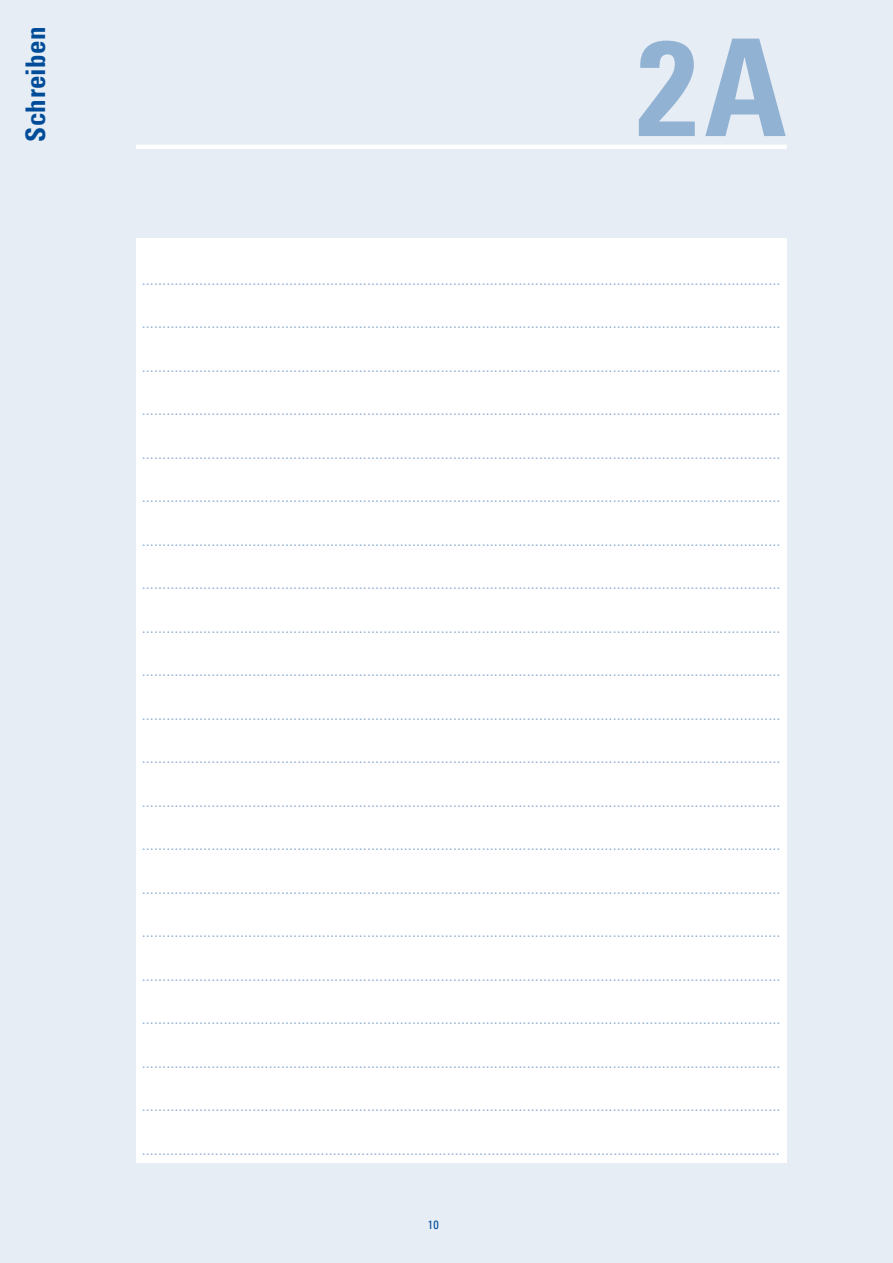
<style>
.page{position:relative;width:893px;height:1263px;background:#e6edf5}
.page>*{position:absolute;margin:0;border:0;box-sizing:border-box;transform-origin:0 0}
.t1{font:700 condensed 135px "Univers LT Std";color:#91b2d3}
.t2{font:700 condensed 27px "Univers LT Std";letter-spacing:.01em;color:#004c99}
.t3{font:condensed 15px "Univers LT Std";color:#91b2d3}
.t4{font:condensed 12px "Univers LT Std";color:#004c99}
</style>
<div class="page">
<hr style="left:136px;top:145px;width:651px;height:4px;background:#fff">
<div style="left:136px;top:238px;width:651px;height:925px;background:#fff"></div>
<h2 class="t2" style="left:19px;top:142px;width:117px;rotate:-90deg">Schreiben</h2>
<h1 class="t1" style="left:637px;top:5px;width:151px">2A</h1>
<p class="t3" style="left:142px;top:270px;width:640px">............................................................................................................................................................</p>
<p class="t3" style="left:142px;top:313px;width:640px">............................................................................................................................................................</p>
<p class="t3" style="left:142px;top:357px;width:640px">............................................................................................................................................................</p>
<p class="t3" style="left:142px;top:400px;width:640px">............................................................................................................................................................</p>
<p class="t3" style="left:142px;top:444px;width:640px">............................................................................................................................................................</p>
<p class="t3" style="left:142px;top:487px;width:640px">............................................................................................................................................................</p>
<p class="t3" style="left:142px;top:531px;width:640px">............................................................................................................................................................</p>
<p class="t3" style="left:142px;top:574px;width:640px">............................................................................................................................................................</p>
<p class="t3" style="left:142px;top:618px;width:640px">............................................................................................................................................................</p>
<p class="t3" style="left:142px;top:661px;width:640px">............................................................................................................................................................</p>
<p class="t3" style="left:142px;top:705px;width:640px">............................................................................................................................................................</p>
<p class="t3" style="left:142px;top:748px;width:640px">............................................................................................................................................................</p>
<p class="t3" style="left:142px;top:792px;width:640px">............................................................................................................................................................</p>
<p class="t3" style="left:142px;top:835px;width:640px">............................................................................................................................................................</p>
<p class="t3" style="left:142px;top:879px;width:640px">............................................................................................................................................................</p>
<p class="t3" style="left:142px;top:922px;width:640px">............................................................................................................................................................</p>
<p class="t3" style="left:142px;top:966px;width:640px">............................................................................................................................................................</p>
<p class="t3" style="left:142px;top:1009px;width:640px">............................................................................................................................................................</p>
<p class="t3" style="left:142px;top:1053px;width:640px">............................................................................................................................................................</p>
<p class="t3" style="left:142px;top:1096px;width:640px">............................................................................................................................................................</p>
<p class="t3" style="left:142px;top:1140px;width:639px">.............................................................................................................................................................</p>
<p class="t4" style="left:428px;top:1217px;width:12px">10</p>
</div>
